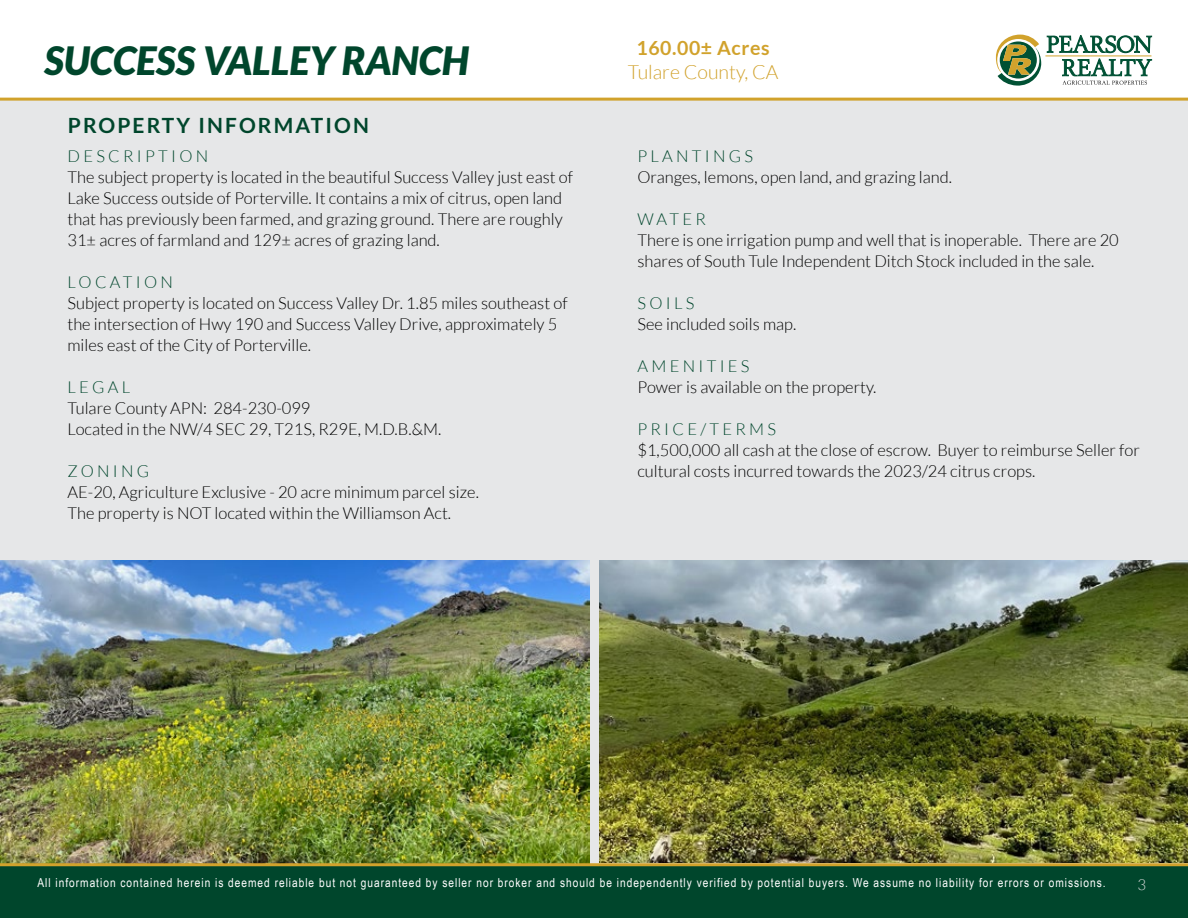
<style>
.page{position:relative;width:1188px;height:918px;background:#fff}
.page>*{position:absolute;margin:0;border:0;box-sizing:border-box;transform-origin:0 0}
.t1{font:italic 900 39px "Lato";color:#00462c}
.t2{font:700 21px "Lato";letter-spacing:.1em;color:#00462c}
.t3{font:300 19.5px "Lato";color:#d1a22c}
.t4{font:700 19.5px "Lato";letter-spacing:.03em;color:#d1a22c}
.t5{font:300 16.5px/21px "Lato";color:#000}
.t6{font:300 16.5px "Lato";letter-spacing:.2em;color:#00462c}
.t7{font:300 15px "Lato";color:#dcddde}
.t8{font:12.3px "Arial Narrow";letter-spacing:.08em;color:#fff}
</style>
<div class="page">
<div style="left:0;top:99px;width:1188px;height:765px;background:#e6e7e8"></div>
<img style="left:0;top:561px;width:590px;height:302px">
<img style="left:600px;top:561px;width:588px;height:301px">
<svg style="left:996px;top:35px;width:156px;height:51px"></svg>
<div style="left:0;top:864px;width:1188px;height:54px;background:#00462c"></div>
<hr style="left:0;top:863px;width:1188px;height:3px;background:#d1a22c">
<hr style="left:0;top:98px;width:1188px;height:3px;background:#d1a22c">
<h1 class="t1" style="left:44px;top:38px;width:426px">SUCCESS VALLEY RANCH</h1>
<p class="t2" style="left:68px;top:114px;width:303px">PROPERTY INFORMATION</p>
<p class="t6" style="left:68px;top:147px;width:142px">DESCRIPTION</p>
<p class="t5" style="left:68px;top:166px;width:507px">The subject property is located in the beautiful Success Valley just east of Lake Success outside of Porterville. It contains a mix of citrus, open land that has previously been farmed, and grazing ground. There are roughly 31± acres of farmland and 129± acres of grazing land.</p>
<p class="t6" style="left:68px;top:273px;width:107px">LOCATION</p>
<p class="t5" style="left:68px;top:292px;width:502px">Subject property is located on Success Valley Dr. 1.85 miles southeast of the intersection of Hwy 190 and Success Valley Drive, approximately 5 miles east of the City of Porterville.</p>
<p class="t6" style="left:68px;top:378px;width:64px">LEGAL</p>
<p class="t5" style="left:68px;top:397px;width:375px">Tulare County APN: 284-230-099<br>Located in the NW/4 SEC 29, T21S, R29E, M.D.B.&amp;M.</p>
<p class="t6" style="left:68px;top:462px;width:83px">ZONING</p>
<p class="t5" style="left:68px;top:481px;width:413px">AE-20, Agriculture Exclusive - 20 acre minimum parcel size.<br>The property is NOT located within the Williamson Act.</p>
<p class="t4" style="left:637px;top:36px;width:135px">160.00± Acres</p>
<p class="t3" style="left:628px;top:61px;width:152px">Tulare County, CA</p>
<p class="t6" style="left:637px;top:147px;width:117px">PLANTINGS</p>
<p class="t5" style="left:637px;top:166px;width:316px">Oranges, lemons, open land, and grazing land.</p>
<p class="t6" style="left:637px;top:210px;width:70px">WATER</p>
<p class="t5" style="left:637px;top:229px;width:483px">There is one irrigation pump and well that is inoperable. There are 20 shares of South Tule Independent Ditch Stock included in the sale.</p>
<p class="t6" style="left:637px;top:294px;width:58px">SOILS</p>
<p class="t5" style="left:637px;top:313px;width:160px">See included soils map.</p>
<p class="t6" style="left:637px;top:357px;width:114px">AMENITIES</p>
<p class="t5" style="left:637px;top:376px;width:240px">Power is available on the property.</p>
<p class="t6" style="left:637px;top:420px;width:140px">PRICE/TERMS</p>
<p class="t5" style="left:637px;top:439px;width:504px">$1,500,000 all cash at the close of escrow. Buyer to reimburse Seller for cultural costs incurred towards the 2023/24 citrus crops.</p>
<p class="t8" style="left:38px;top:873px;width:1070px">All information contained herein is deemed reliable but not guaranteed by seller nor broker and should be independently verified by potential buyers. We assume no liability for errors or omissions.</p>
<p class="t7" style="left:1138px;top:876px;width:10px">3</p>
</div>
